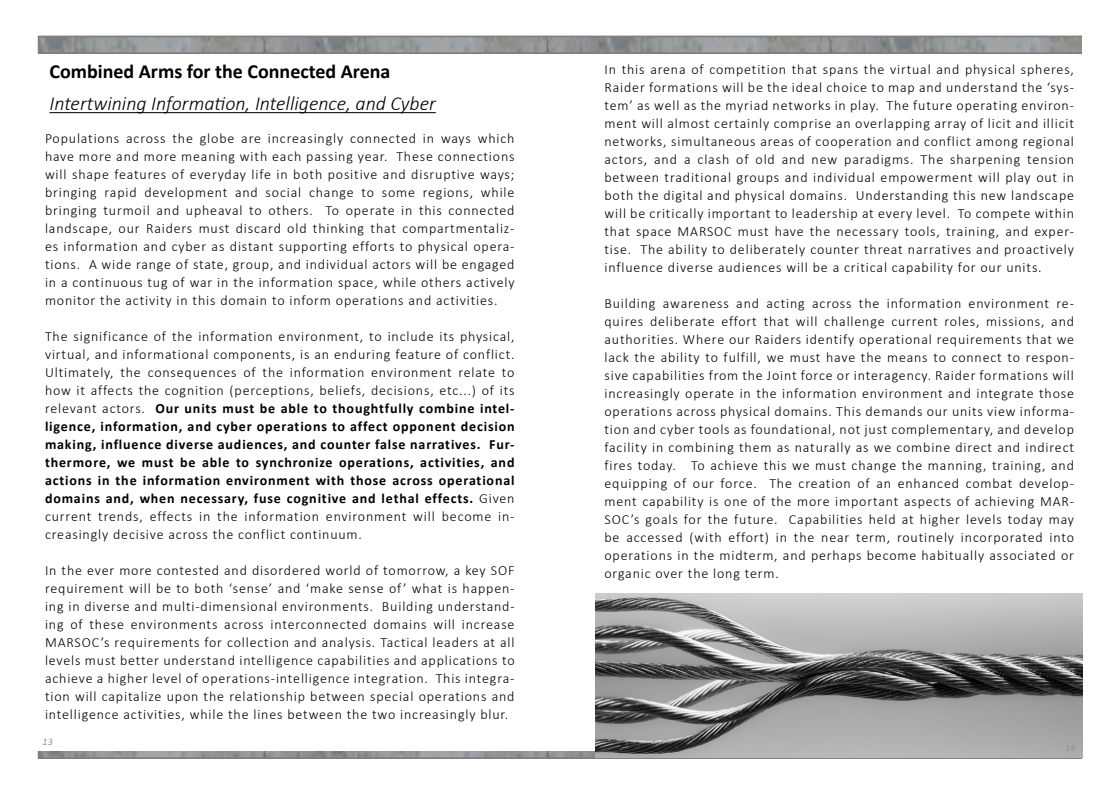
<style>
.page{position:relative;width:1119px;height:794px;background:#fff}
.page>*{position:absolute;margin:0;border:0;box-sizing:border-box;transform-origin:0 0}
.t1{font:italic 300 20px "Calibri";color:#000}
.t2{font:700 20px "Calibri";color:#000}
.t3{font:300 14px/18px "Calibri";letter-spacing:.06em;color:#000;text-align:justify}
.t4{font:italic 10px "Calibri";color:#9a996e}
.s1{font-weight:700}
</style>
<div class="page">
<svg style="left:38px;top:36px;width:1044px;height:18px;background:#8f9192"></svg>
<svg style="left:38px;top:751px;width:1044px;height:8px;background:#8d8e8f"></svg>
<img style="left:595px;top:593px;width:488px;height:165px">
<hr style="left:50px;top:112px;width:386px;height:1px;background:#000">
<h1 class="t2" style="left:50px;top:57px;width:342px">Combined Arms for the Connected Arena</h1>
<h1 class="t1" style="left:50px;top:91px;width:388px">Intertwining Information, Intelligence, and Cyber</h1>
<p class="t3" style="left:45px;top:129px;width:471px">Populations across the globe are increasingly connected in ways which have more and more meaning with each passing year. These connections will shape features of everyday life in both positive and disruptive ways; bringing rapid development and social change to some regions, while bringing turmoil and upheaval to others. To operate in this connected landscape, our Raiders must discard old thinking that compartmentaliz&shy;es information and cyber as distant supporting efforts to physical opera&shy;tions. A wide range of state, group, and individual actors will be engaged in a continuous tug of war in the information space, while others actively monitor the activity in this domain to inform operations and activities.</p>
<p class="t3" style="left:45px;top:327px;width:471px">The significance of the information environment, to include its physical, virtual, and informational components, is an enduring feature of conflict.<br>Ultimately, the consequences of the information environment relate to how it affects the cognition (perceptions, beliefs, decisions, etc...) of its relevant actors. <span class="s1">Our units must be able to thoughtfully combine intel&shy;ligence, information, and cyber operations to affect opponent decision making, influence diverse audiences, and counter false narratives. Fur&shy;thermore, we must be able to synchronize operations, activities, and actions in the information environment with those across operational domains and, when necessary, fuse cognitive and lethal effects.</span> Given current trends, effects in the information environment will become in&shy;creasingly decisive across the conflict continuum.</p>
<p class="t3" style="left:45px;top:561px;width:471px">In the ever more contested and disordered world of tomorrow, a key SOF requirement will be to both ‘sense’ and ‘make sense of’ what is happen&shy;ing in diverse and multi-dimensional environments. Building understand&shy;ing of these environments across interconnected domains will increase MARSOC’s requirements for collection and analysis. Tactical leaders at all levels must better understand intelligence capabilities and applications to achieve a higher level of operations-intelligence integration. This integra&shy;tion will capitalize upon the relationship between special operations and intelligence activities, while the lines between the two increasingly blur.</p>
<p class="t4" style="left:43px;top:735px;width:12px">13</p>
<p class="t3" style="left:604px;top:60px;width:471px">In this arena of competition that spans the virtual and physical spheres, Raider formations will be the ideal choice to map and understand the ‘sys&shy;tem’ as well as the myriad networks in play. The future operating environ&shy;ment will almost certainly comprise an overlapping array of licit and illicit networks, simultaneous areas of cooperation and conflict among regional actors, and a clash of old and new paradigms. The sharpening tension between traditional groups and individual empowerment will play out in both the digital and physical domains. Understanding this new landscape will be critically important to leadership at every level. To compete within that space MARSOC must have the necessary tools, training, and exper&shy;tise. The ability to deliberately counter threat narratives and proactively influence diverse audiences will be a critical capability for our units.</p>
<p class="t3" style="left:604px;top:294px;width:471px">Building awareness and acting across the information environment re&shy;quires deliberate effort that will challenge current roles, missions, and authorities. Where our Raiders identify operational requirements that we lack the ability to fulfill, we must have the means to connect to respon&shy;sive capabilities from the Joint force or interagency. Raider formations will increasingly operate in the information environment and integrate those operations across physical domains. This demands our units view informa&shy;tion and cyber tools as foundational, not just complementary, and develop facility in combining them as naturally as we combine direct and indirect fires today. To achieve this we must change the manning, training, and equipping of our force. The creation of an enhanced combat develop&shy;ment capability is one of the more important aspects of achieving MAR-SOC’s goals for the future. Capabilities held at higher levels today may be accessed (with effort) in the near term, routinely incorporated into operations in the midterm, and perhaps become habitually associated or organic over the long term.</p>
<p class="t4" style="left:1065px;top:740px;width:12px">14</p>
</div>
